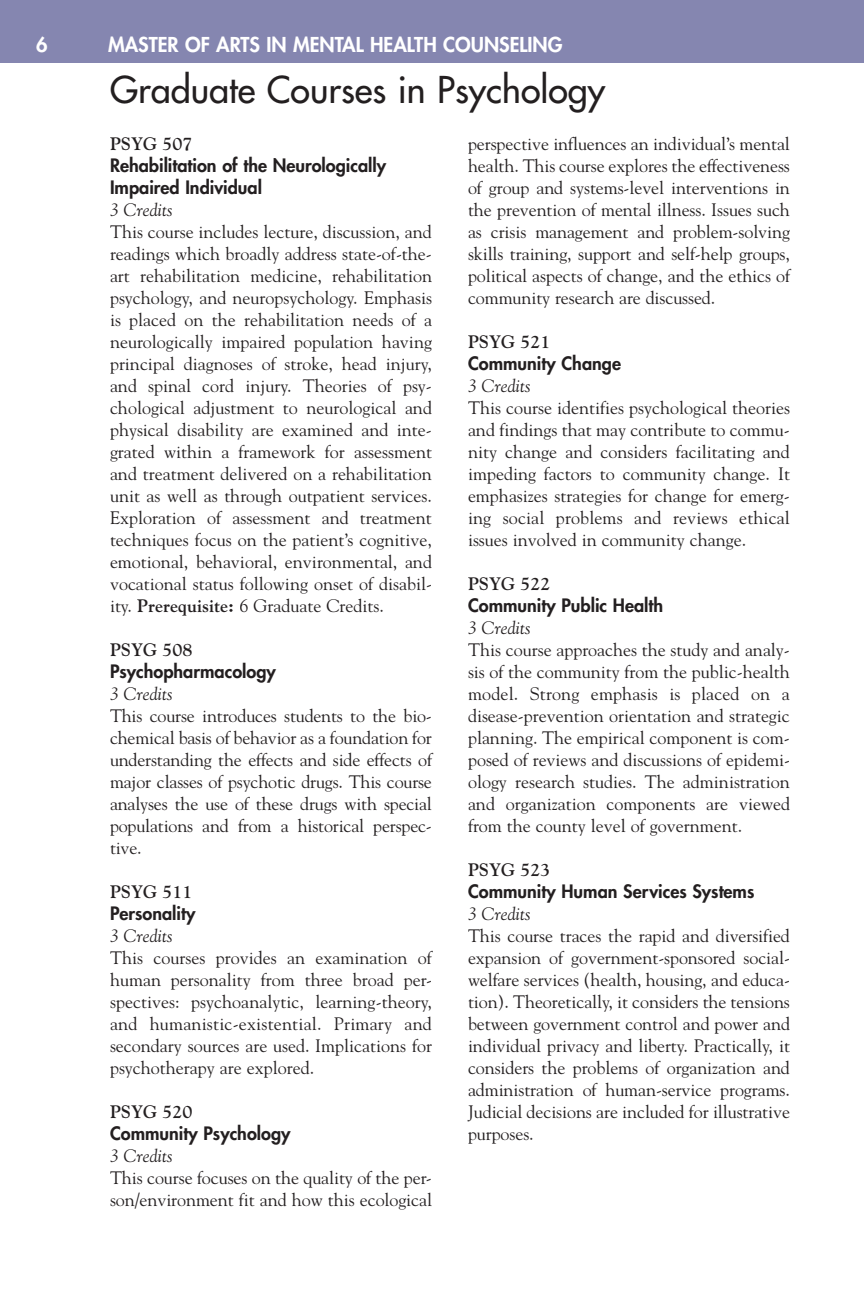
<style>
.page{position:relative;width:864px;height:1296px;background:#fff}
.page>*{position:absolute;margin:0;border:0;box-sizing:border-box;transform-origin:0 0}
.t1{font:36px "Futura";color:#231f20}
.t2{font:800 20px "Futura";color:#fff}
.t3{font:18px/22px "Goudy";letter-spacing:-.005em;color:#231f20;text-align:justify}
.t4{font:800 18px/22px "Futura";color:#231f20}
.t5{font:italic 18px "Goudy";color:#231f20}
.t6{font:700 18px "Goudy";color:#231f20}
.s1{font-weight:700}
</style>
<div class="page">
<div style="left:0;top:0;width:864px;height:63px;background:#8586b0"></div>
<p class="t2" style="left:36px;top:32px;width:13px">6</p>
<p class="t2" style="left:108px;top:32px;width:456px">MASTER OF ARTS IN MENTAL HEALTH COUNSELING</p>
<h1 class="t1" style="left:110px;top:66px;width:497px">Graduate Courses in Psychology</h1>
<p class="t6" style="left:110px;top:133px;width:84px">PSYG 507</p>
<p class="t4" style="left:110px;top:154px;width:278px">Rehabilitation of the Neurologically<br>Impaired Individual</p>
<p class="t5" style="left:110px;top:199px;width:64px">3 Credits</p>
<p class="t3" style="left:110px;top:220px;width:324px">This course includes lecture, discussion, and readings which broadly address state-of-the&shy;art rehabilitation medicine, rehabilitation psychology, and neuropsychology. Emphasis is placed on the rehabilitation needs of a neurologically impaired population having principal diagnoses of stroke, head injury, and spinal cord injury. Theories of psy&shy;chological adjustment to neurological and physical disability are examined and inte&shy;grated within a framework for assessment and treatment delivered on a rehabilitation unit as well as through outpatient services.<br>Explora tion of assessment and treatment techniques focus on the patient’s cognitive, emotional, behavioral, environmental, and vocational status following onset of disabil&shy;ity. <span class="s1">Prerequisite:</span> 6 Graduate Credits.</p>
<p class="t6" style="left:110px;top:639px;width:84px">PSYG 508</p>
<p class="t4" style="left:110px;top:660px;width:167px">Psychopharmacology</p>
<p class="t5" style="left:110px;top:683px;width:64px">3 Credits</p>
<p class="t3" style="left:110px;top:704px;width:324px">This course introduces students to the bio&shy;chemical basis of behavior as a foundation for understanding the effects and side effects of major classes of psychotic drugs. This course analyses the use of these drugs with special populations and from a historical perspec&shy;tive.</p>
<p class="t6" style="left:110px;top:881px;width:84px">PSYG 511</p>
<p class="t4" style="left:110px;top:902px;width:87px">Personality</p>
<p class="t5" style="left:110px;top:925px;width:64px">3 Credits</p>
<p class="t3" style="left:110px;top:946px;width:324px">This courses provides an examination of human personality from three broad per&shy;spectives: psychoanalytic, learning-theory, and humanistic-existential. Primary and secondary sources are used. Implications for psychotherapy are explored.</p>
<p class="t6" style="left:110px;top:1101px;width:84px">PSYG 520</p>
<p class="t4" style="left:110px;top:1122px;width:182px">Community Psychology</p>
<p class="t5" style="left:110px;top:1145px;width:64px">3 Credits</p>
<p class="t3" style="left:110px;top:1166px;width:324px">This course focuses on the quality of the per&shy;son/environment fit and how this ecological</p>
<p class="t3" style="left:468px;top:132px;width:324px">perspective influences an individual’s mental health. This course explores the effectiveness of group and systems-level interventions in the prevention of mental illness. Issues such as crisis management and problem-solving skills training, support and self-help groups, political aspects of change, and the ethics of community research are discussed.</p>
<p class="t6" style="left:468px;top:331px;width:84px">PSYG 521</p>
<p class="t4" style="left:468px;top:353px;width:155px">Community Change</p>
<p class="t5" style="left:468px;top:375px;width:64px">3 Credits</p>
<p class="t3" style="left:468px;top:396px;width:324px">This course identifies psychological theories and findings that may contribute to commu&shy;nity change and considers facilitating and impeding factors to community change. It emphasizes strategies for change for emerg&shy;ing social problems and reviews ethical issues involved in community change.</p>
<p class="t6" style="left:468px;top:573px;width:84px">PSYG 522</p>
<p class="t4" style="left:468px;top:595px;width:197px">Community Public Health</p>
<p class="t5" style="left:468px;top:617px;width:64px">3 Credits</p>
<p class="t3" style="left:468px;top:638px;width:324px">This course approaches the study and analy&shy;sis of the community from the public-health model. Strong emphasis is placed on a disease-prevention orientation and strategic planning. The empirical component is com&shy;posed of reviews and discussions of epidemi&shy;ology research studies. The administration and organization components are viewed from the county level of government.</p>
<p class="t6" style="left:468px;top:859px;width:84px">PSYG 523</p>
<p class="t4" style="left:468px;top:881px;width:288px">Community Human Services Systems</p>
<p class="t5" style="left:468px;top:903px;width:64px">3 Credits</p>
<p class="t3" style="left:468px;top:924px;width:324px">This course traces the rapid and diversified expansion of government-sponsored social&shy;welfare services (health, housing, and educa&shy;tion). Theoretically, it considers the tensions between government control and power and individual privacy and liberty. Practically, it considers the problems of organization and administration of human-service programs.<br>Judicial decisions are included for illustrative purposes.</p>
</div>
